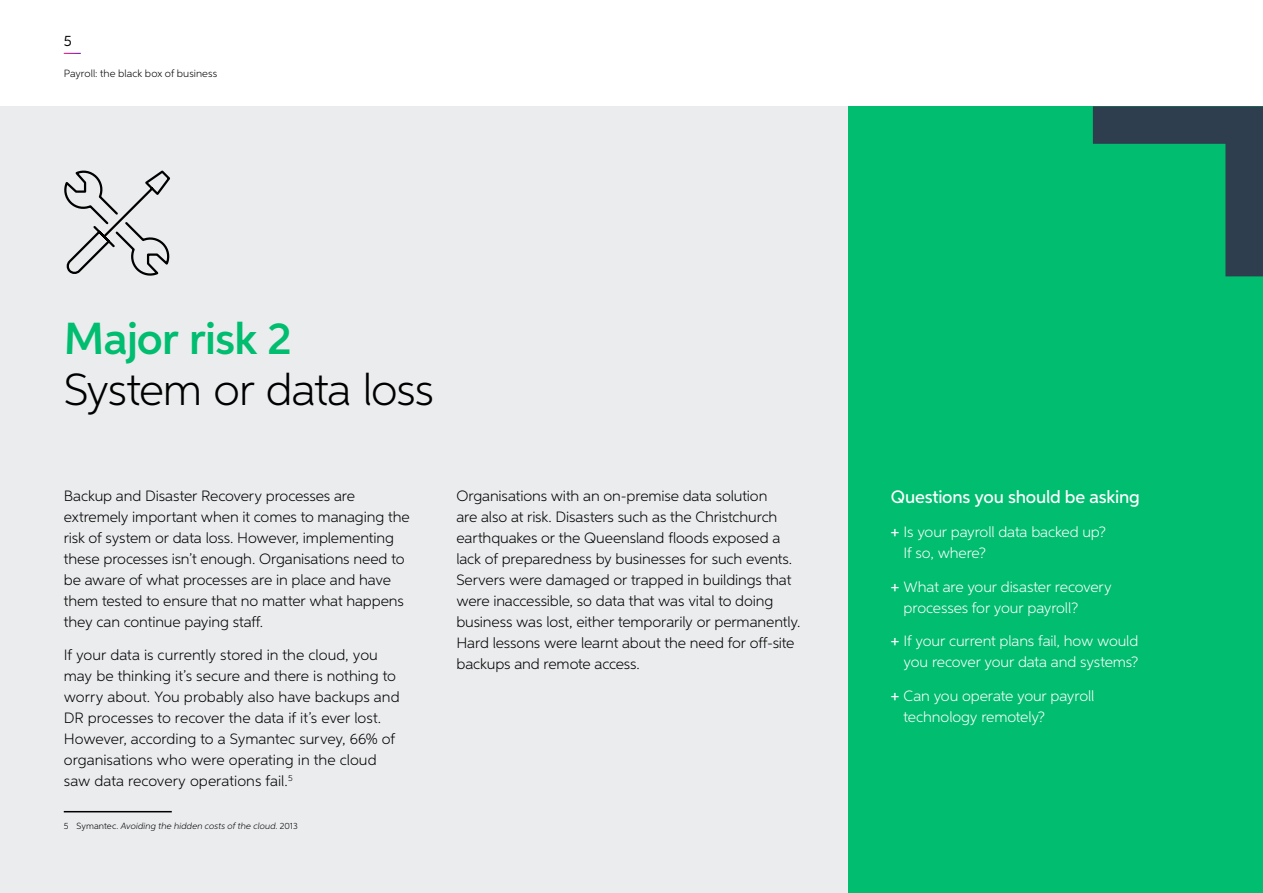
<style>
.page{position:relative;width:1263px;height:893px;background:#fff}
.page>*{position:absolute;margin:0;border:0;box-sizing:border-box;transform-origin:0 0}
.t1{font:300 45px "Neutro MYOB";letter-spacing:-.025em;color:#000}
.t2{font:600 45px "Neutro MYOB";letter-spacing:-.015em;color:#00bd70}
.t3{font:500 18px "Neutro MYOB";letter-spacing:-.015em;color:#fff}
.t4{font:300 15px/21px "Neutro MYOB";letter-spacing:-.005em;color:#000}
.t5{font:300 15px/21px "Neutro MYOB";letter-spacing:-.01em;color:#fff}
.t6{font:15px "Neutro MYOB";color:#000}
.t7{font:300 10.5px "Neutro MYOB";letter-spacing:.005em;color:#000}
.t8{font:italic 300 9px "Neutro MYOB";letter-spacing:.01em;color:#000}
.s1{font-style:normal}
.s2{font-weight:500}
</style>
<div class="page">
<div style="left:0;top:106px;width:1263px;height:787px;background:#eaeced"></div>
<svg style="left:64px;top:53px;width:17px;height:1px"></svg>
<hr style="left:1199px;top:0;width:64px;height:1px;background:#bcbec0">
<hr style="left:806px;top:0;width:43px;height:1px;background:#bcbec0">
<hr style="left:414px;top:0;width:42px;height:1px;background:#bcbec0">
<hr style="left:0;top:0;width:64px;height:1px;background:#bcbec0">
<hr style="left:0;top:489px;width:1px;height:64px;background:#bcbec0">
<hr style="left:0;top:829px;width:1px;height:64px;background:#bcbec0">
<hr style="left:0;top:106px;width:1px;height:64px;background:#bcbec0">
<hr style="left:0;top:170px;width:1px;height:149px;background:#bcbec0">
<hr style="left:0;top:319px;width:1px;height:170px;background:#bcbec0">
<hr style="left:0;top:72px;width:1px;height:35px;background:#bcbec0">
<hr style="left:0;top:27px;width:1px;height:50px;background:#bcbec0">
<hr style="left:0;top:0;width:1px;height:34px;background:#bcbec0">
<div style="left:848px;top:106px;width:415px;height:787px;background:#00bd70"></div>
<svg style="left:64px;top:170px;width:106px;height:106px"></svg>
<hr style="left:64px;top:811px;width:108px;height:1px;background:#000">
<svg style="left:1092px;top:106px;width:171px;height:171px"></svg>
<p class="t6" style="left:64px;top:31px;width:9px">5</p>
<p class="t7" style="left:64px;top:67px;width:155px">Payroll: the black box of business</p>
<h1 class="t2" style="left:64px;top:311px;width:229px">Major risk 2</h1>
<h1 class="t1" style="left:64px;top:362px;width:372px">System or data loss</h1>
<p class="t4" style="left:64px;top:485px;width:347px">Backup and Disaster Recovery processes are extremely important when it comes to managing the risk of system or data loss. However, implementing these processes isn’t enough. Organisations need to be aware of what processes are in place and have them tested to ensure that no matter what happens they can continue paying staff.</p>
<p class="t4" style="left:64px;top:644px;width:337px">If your data is currently stored in the cloud, you may be thinking it’s secure and there is nothing to worry about. You probably also have backups and DR processes to recover the data if it’s ever lost.<br>However, according to a Symantec survey, 66% of organisations who were operating in the cloud saw data recovery operations fail.<sup>5</sup></p>
<p class="t8" style="left:64px;top:821px;width:235px"><span class="s1">5 Symantec.</span> Avoiding the hidden costs of the cloud<span class="s1">. 2013</span></p>
<p class="t4" style="left:456px;top:485px;width:345px">Organisations with an on-premise data solution<br>are also at risk. Disasters such as the Christchurch earthquakes or the Queensland floods exposed a lack of preparedness by businesses for such events.<br>Servers were damaged or trapped in buildings that were inaccessible, so data that was vital to doing business was lost, either temporarily or permanently.<br>Hard lessons were learnt about the need for off-site backups and remote access.</p>
<p class="t3" style="left:891px;top:486px;width:250px">Questions you should be asking</p>
<p class="t5" style="left:904px;top:521px;width:204px;text-indent:-13px"><span class="s2">+</span> Is your payroll data backed up?<br>If so, where?</p>
<p class="t5" style="left:904px;top:575px;width:210px;text-indent:-13px"><span class="s2">+</span> What are your disaster recovery processes for your payroll?</p>
<p class="t5" style="left:891px;top:630px;width:249px;text-align:right"><span class="s2">+</span> If your current plans fail, how would you recover your data and systems?</p>
<p class="t5" style="left:904px;top:685px;width:192px;text-indent:-13px"><span class="s2">+</span> Can you operate your payroll technology remotely?</p>
</div>
